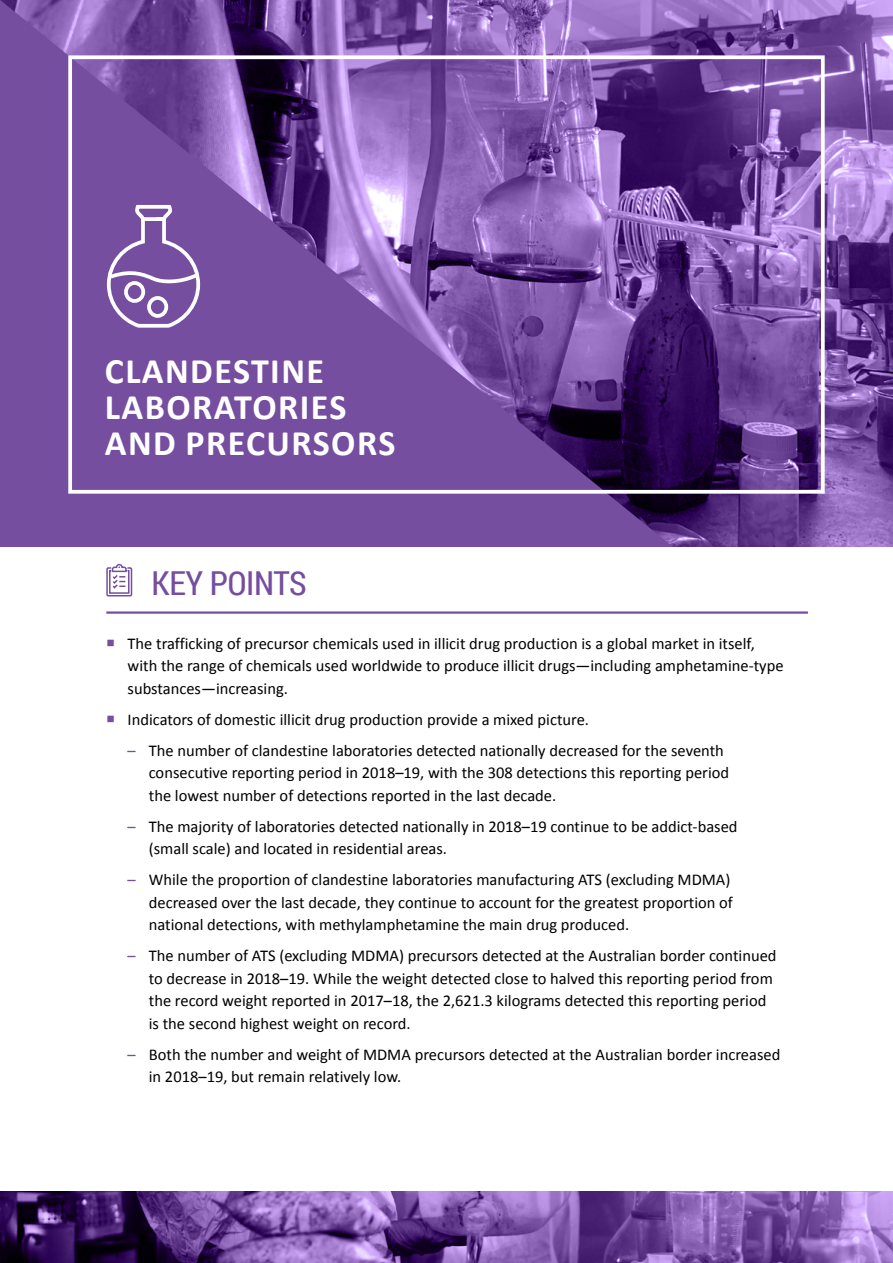
<style>
.page{position:relative;width:893px;height:1263px;background:#fff}
.page>*{position:absolute;margin:0;border:0;box-sizing:border-box;transform-origin:0 0}
.t1{font:700 36px/36px "Calibri";letter-spacing:.04em;color:#fff}
.t2{font:33px "Roboto Condensed";letter-spacing:-.01em;color:#754e9f}
.t3{font:16.5px/22.5px "Calibri";color:#000}
.s1{color:#754e9f}
</style>
<div class="page">
<svg style="left:0;top:0;width:893px;height:547px;background:#744f9d"></svg>
<div style="left:68px;top:55px;width:757px;height:439px;border:4px solid #fff"></div>
<svg style="left:106px;top:563px;width:27px;height:34px"></svg>
<hr style="left:106px;top:611px;width:702px;height:3px;background:#754e9f">
<svg style="left:105px;top:203px;width:97px;height:126px;background:#8d6daf"></svg>
<svg style="left:0;top:1191px;width:893px;height:72px;background:#704c97"></svg>
<h1 class="t1" style="left:105px;top:353px;width:292px">CLANDESTINE<br>LABORATORIES<br>AND PRECURSORS</h1>
<h2 class="t2" style="left:152px;top:560px;width:157px">KEY POINTS</h2>
<p class="t3" style="left:128px;top:632px;width:658px">The trafficking of precursor chemicals used in illicit drug production is a global market in itself, with the range of chemicals used worldwide to produce illicit drugs—including amphetamine-type substances—increasing.</p>
<p class="t3" style="left:128px;top:708px;width:463px">Indicators of domestic illicit drug production provide a mixed picture.</p>
<p class="t3" style="left:149px;top:739px;width:582px;text-indent:-21px"><span class="s1">–</span> The number of clandestine laboratories detected nationally decreased for the seventh consecutive reporting period in 2018–19, with the 308 detections this reporting period the lowest number of detections reported in the last decade.</p>
<p class="t3" style="left:149px;top:815px;width:590px;text-indent:-21px"><span class="s1">–</span> The majority of laboratories detected nationally in 2018–19 continue to be addict-based (small scale) and located in residential areas.</p>
<p class="t3" style="left:149px;top:868px;width:586px;text-indent:-21px"><span class="s1">–</span> While the proportion of clandestine laboratories manufacturing ATS (excluding MDMA) decreased over the last decade, they continue to account for the greatest proportion of national detections, with methylamphetamine the main drug produced.</p>
<p class="t3" style="left:149px;top:944px;width:629px;text-indent:-21px"><span class="s1">–</span> The number of ATS (excluding MDMA) precursors detected at the Australian border continued to decrease in 2018–19. While the weight detected close to halved this reporting period from the record weight reported in 2017–18, the 2,621.3 kilograms detected this reporting period is the second highest weight on record.</p>
<p class="t3" style="left:149px;top:1043px;width:633px;text-indent:-21px"><span class="s1">–</span> Both the number and weight of MDMA precursors detected at the Australian border increased in 2018–19, but remain relatively low.</p>
</div>
